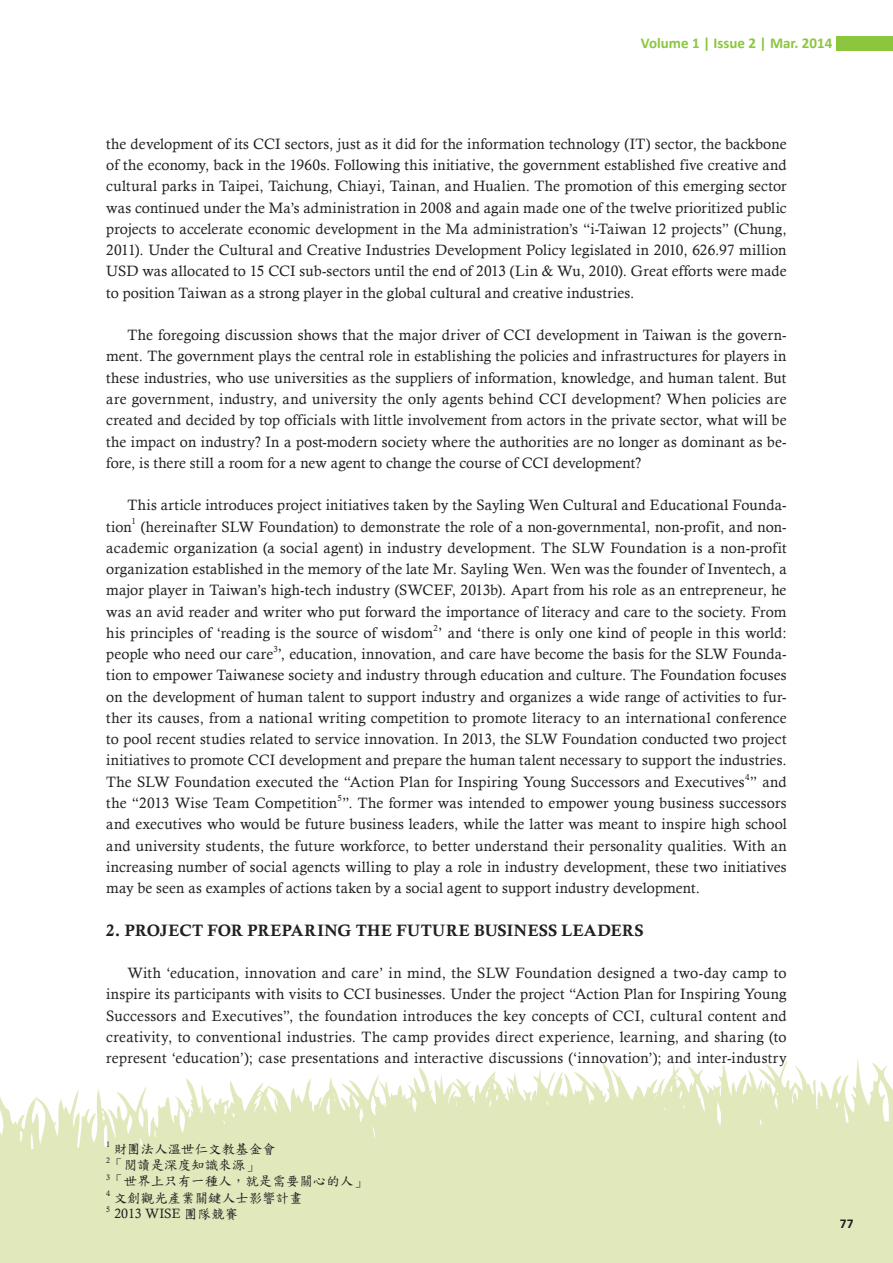
<style>
.page{position:relative;width:893px;height:1263px;background:#fff}
.page>*{position:absolute;margin:0;border:0;box-sizing:border-box;transform-origin:0 0}
.journal_section_titl{font:16.5px "Calis MT Bol";letter-spacing:.01em;color:#231f20}
.review_text{font:15px/21.3px "Calisto";letter-spacing:.01em;color:#231f20;text-align:justify}
.t1{font:700 15px "Calibri";color:#8bc63e}
.footnote{font:13.5px "DF Kai Shu SB Estd BF";color:#231f20}
.footnote-2{font:13.5px "Calisto";color:#231f20}
.t2{font:700 13.5px "Calibri";color:#231f20}
.review_text-2{font:8.7px "Calisto";color:#231f20}
.footnote-3{font:7.8px "Calisto";color:#231f20}
.s1{font-family:"DF Kai Shu SB Estd BF"}
</style>
<div class="page">
<svg style="left:0;top:1059px;width:893px;height:204px;fill:#e0e8bc"></svg>
<div style="left:836px;top:36px;width:57px;height:15px;background:#8bc63e"></div>
<p class="t1" style="left:641px;top:34px;width:193px">Volume 1 | Issue 2 | Mar. 2014</p>
<p class="review_text" style="left:106px;top:133px;width:682px">the development of its CCI sectors, just as it did for the information technology (IT) sector, the backbone of the economy, back in the 1960s. Following this initiative, the government established five creative and cultural parks in Taipei, Taichung, Chiayi, Tainan, and Hualien. The promotion of this emerging sector was continued under the Ma’s administration in 2008 and again made one of the twelve prioritized public projects to accelerate economic development in the Ma administration’s “i-Taiwan 12 projects” (Chung, 2011). Under the Cultural and Creative Industries Development Policy legislated in 2010, 626.97 million USD was allocated to 15 CCI sub-sectors until the end of 2013 (Lin &amp; Wu, 2010). Great efforts were made to position Taiwan as a strong player in the global cultural and creative industries.</p>
<p class="review_text" style="left:106px;top:324px;width:682px;text-indent:21px">The foregoing discussion shows that the major driver of CCI development in Taiwan is the govern&shy;ment. The government plays the central role in establishing the policies and infrastructures for players in these industries, who use universities as the suppliers of information, knowledge, and human talent. But are government, industry, and university the only agents behind CCI development? When policies are created and decided by top officials with little involvement from actors in the private sector, what will be the impact on industry? In a post-modern society where the authorities are no longer as dominant as be&shy;fore, is there still a room for a new agent to change the course of CCI development?</p>
<p class="review_text" style="left:106px;top:494px;width:682px;text-indent:21px">This article introduces project initiatives taken by the Sayling Wen Cultural and Educational Founda&shy;tion</p>
<p class="review_text-2" style="left:132px;top:516px;width:6px">1</p>
<p class="review_text" style="left:106px;top:516px;width:682px;text-indent:34px">(hereinafter SLW Foundation) to demonstrate the role of a non-governmental, non-profit, and non&shy;academic organization (a social agent) in industry development. The SLW Foundation is a non-profit organization established in the memory of the late Mr. Sayling Wen. Wen was the founder of Inventech, a major player in Taiwan’s high-tech industry (SWCEF, 2013b). Apart from his role as an entrepreneur, he was an avid reader and writer who put forward the importance of literacy and care to the society. From his principles of ‘reading is the source of wisdom ’ and ‘there is only one kind of people in this world:</p>
<p class="review_text-2" style="left:434px;top:623px;width:6px">2</p>
<p class="review_text" style="left:106px;top:643px;width:682px">people who need our care ’, education, innovation, and care have become the basis for the SLW Founda-</p>
<p class="review_text-2" style="left:273px;top:644px;width:6px">3</p>
<p class="review_text" style="left:106px;top:664px;width:682px">tion to empower Taiwanese society and industry through education and culture. The Foundation focuses on the development of human talent to support industry and organizes a wide range of activities to fur&shy;ther its causes, from a national writing competition to promote literacy to an international conference to pool recent studies related to service innovation. In 2013, the SLW Foundation conducted two project initiatives to promote CCI development and prepare the human talent necessary to support the industries.<br>The SLW Foundation executed the “Action Plan for Inspiring Young Successors and Executives ” and</p>
<p class="review_text-2" style="left:745px;top:771px;width:6px">4</p>
<p class="review_text" style="left:106px;top:792px;width:682px">the “2013 Wise Team Competition ”. The former was intended to empower young business successors</p>
<p class="review_text-2" style="left:338px;top:793px;width:6px">5</p>
<p class="review_text" style="left:106px;top:813px;width:682px">and executives who would be future business leaders, while the latter was meant to inspire high school and university students, the future workforce, to better understand their personality qualities. With an increasing number of social agencts willing to play a role in industry development, these two initiatives may be seen as examples of actions taken by a social agent to support industry development.</p>
<p class="journal_section_titl" style="left:106px;top:920px;width:539px">2. PROJECT FOR PREPARING THE FUTURE BUSINESS LEADERS</p>
<p class="review_text" style="left:106px;top:962px;width:682px;text-indent:21px">With ‘education, innovation and care’ in mind, the SLW Foundation designed a two-day camp to inspire its participants with visits to CCI businesses. Under the project “Action Plan for Inspiring Young Successors and Executives”, the foundation introduces the key concepts of CCI, cultural content and creativity, to conventional industries. The camp provides direct experience, learning, and sharing (to represent ‘education’); case presentations and interactive discussions (‘innovation’); and inter-industry</p>
<p class="footnote" style="left:106px;top:1142px;width:171px"><sup>1</sup> 財團法人溫世仁文教基金會</p>
<p class="footnote" style="left:106px;top:1158px;width:154px"><sup>2</sup>「閱讀是深度知識來源」</p>
<p class="footnote" style="left:106px;top:1174px;width:262px"><sup>3</sup>「世界上只有一種人，就是需要關心的人」</p>
<p class="footnote" style="left:106px;top:1191px;width:198px"><sup>4</sup> 文創觀光產業關鍵人士影響計畫</p>
<p class="footnote-3" style="left:106px;top:1205px;width:6px">5</p>
<p class="footnote-2" style="left:114px;top:1206px;width:125px">2013 WISE <span class="s1">團隊競賽</span></p>
<p class="t2" style="left:840px;top:1214px;width:15px">77</p>
</div>
